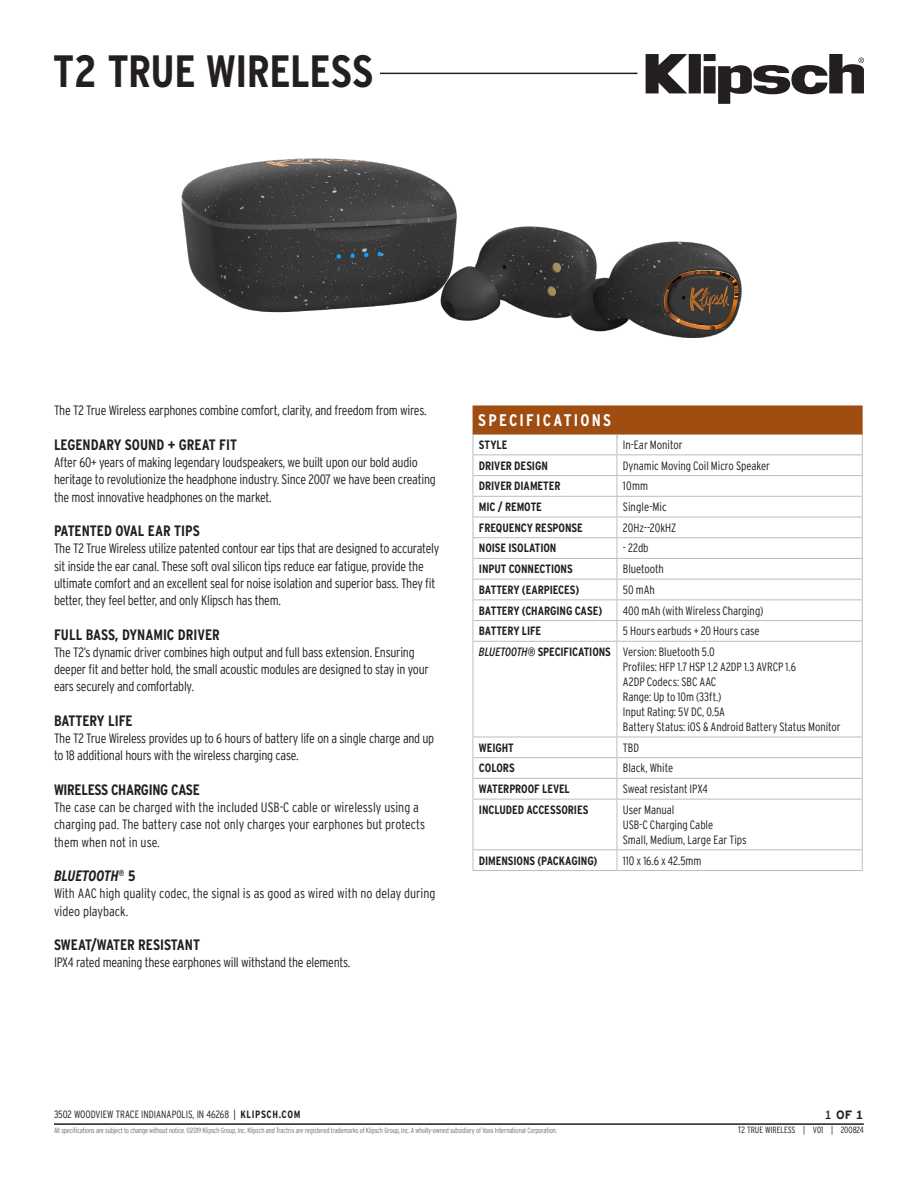
<style>
.page{position:relative;width:918px;height:1188px;background:#fff}
.page>*{position:absolute;margin:0;border:0;box-sizing:border-box;transform-origin:0 0}
.Serie_-_Black_Left{font:700 condensed 45px "Interstate";letter-spacing:-.01em;color:#231f20}
.Spec___Bold{font:700 condensed 16.65px "Interstate";letter-spacing:.135em;color:#fff}
.t1{font:700 condensed 15px "Interstate";color:#231f20}
.t2{font:700 condensed 15px "Interstate";letter-spacing:-.02em;color:#231f20}
.t3{font:italic 700 condensed 15px "Interstate";letter-spacing:-.01em;color:#231f20}
.t4{font:300 condensed 13.5px/17.2px "Interstate";letter-spacing:-.02em;color:#231f20}
.t5{font:300 condensed 13.5px/17.2px "Interstate";color:#231f20}
.Right_Column{font:300 condensed 12px "Interstate";letter-spacing:-.005em;color:#231f20}
.Left_Column{font:700 condensed 12px "Interstate";letter-spacing:-.005em;color:#231f20}
.t6{font:700 12px "Interstate";color:#231f20}
.t7{font:300 condensed 10.5px "Interstate";color:#231f20}
.t8{font:300 condensed 9px "Interstate";color:#231f20}
.t9{font:300 condensed 7.5px "Interstate";letter-spacing:-.02em;color:#6c6d70;scale:.95 1}
.s1{font-style:normal}
.s2{font-weight:400;font-style:italic}
.s3{font-weight:700}
.s4{font-weight:400}
</style>
<div class="page">
<hr style="left:473px;top:641px;width:144px;height:1px;background:#bcbdc0">
<hr style="left:473px;top:642px;width:1px;height:95px;background:#bcbdc0">
<hr style="left:617px;top:641px;width:246px;height:1px;background:#bcbdc0">
<hr style="left:617px;top:642px;width:1px;height:95px;background:#bcbdc0">
<hr style="left:862px;top:642px;width:1px;height:95px;background:#bcbdc0">
<hr style="left:473px;top:737px;width:144px;height:1px;background:#bcbdc0">
<hr style="left:617px;top:737px;width:246px;height:1px;background:#bcbdc0">
<hr style="left:473px;top:757px;width:144px;height:1px;background:#bcbdc0">
<hr style="left:617px;top:757px;width:246px;height:1px;background:#bcbdc0">
<hr style="left:473px;top:778px;width:144px;height:1px;background:#bcbdc0">
<svg style="left:473px;top:737px;width:1px;height:62px"></svg>
<hr style="left:617px;top:778px;width:246px;height:1px;background:#bcbdc0">
<svg style="left:617px;top:737px;width:1px;height:62px"></svg>
<svg style="left:862px;top:737px;width:1px;height:62px"></svg>
<hr style="left:473px;top:799px;width:144px;height:1px;background:#bcbdc0">
<hr style="left:473px;top:800px;width:1px;height:49px;background:#bcbdc0">
<hr style="left:617px;top:799px;width:246px;height:1px;background:#bcbdc0">
<hr style="left:617px;top:800px;width:1px;height:49px;background:#bcbdc0">
<hr style="left:862px;top:800px;width:1px;height:49px;background:#bcbdc0">
<hr style="left:473px;top:849px;width:144px;height:1px;background:#bcbdc0">
<svg style="left:473px;top:850px;width:1px;height:20px"></svg>
<hr style="left:617px;top:849px;width:246px;height:1px;background:#bcbdc0">
<svg style="left:617px;top:850px;width:1px;height:20px"></svg>
<svg style="left:862px;top:850px;width:1px;height:20px"></svg>
<hr style="left:473px;top:870px;width:144px;height:1px;background:#bcbdc0">
<hr style="left:617px;top:870px;width:246px;height:1px;background:#bcbdc0">
<hr style="left:54px;top:73px;width:583px;height:1px;background:#231f20">
<svg style="left:645px;top:54px;width:219px;height:50px"></svg>
<svg style="left:473px;top:405px;width:390px;height:236px"></svg>
<hr style="left:54px;top:1123px;width:810px;height:2px;background:#231f20">
<div style="left:53px;top:54px;width:327px;height:40px;background:#fff"></div>
<img style="left:181px;top:158px;width:561px;height:180px">
<p class="Serie_-_Black_Left" style="left:53px;top:46px;width:322px">T2 TRUE WIRELESS</p>
<p class="t4" style="left:54px;top:402px;width:374px">The T2 True Wireless earphones combine comfort, clarity, and freedom from wires.</p>
<p class="t1" style="left:54px;top:436px;width:185px">LEGENDARY SOUND + GREAT FIT</p>
<p class="t4" style="left:54px;top:454px;width:383px">After 60+ years of making legendary loudspeakers, we built upon our bold audio heritage to revolutionize the headphone industry. Since 2007 we have been creating the most innovative headphones on the market.</p>
<p class="t1" style="left:54px;top:522px;width:147px">PATENTED OVAL EAR TIPS</p>
<p class="t4" style="left:54px;top:540px;width:387px">The T2 True Wireless utilize patented contour ear tips that are designed to accurately sit inside the ear canal. These soft oval silicon tips reduce ear fatigue, provide the ultimate comfort and an excellent seal for noise isolation and superior bass. They fit better, they feel better, and only Klipsch has them.</p>
<p class="t1" style="left:54px;top:626px;width:167px">FULL BASS, DYNAMIC DRIVER</p>
<p class="t4" style="left:54px;top:643px;width:376px">The T2’s dynamic driver combines high output and full bass extension. Ensuring deeper fit and better hold, the small acoustic modules are designed to stay in your ears securely and comfortably.</p>
<p class="t1" style="left:54px;top:712px;width:80px">BATTERY LIFE</p>
<p class="t4" style="left:54px;top:730px;width:382px">The T2 True Wireless provides up to 6 hours of battery life on a single charge and up to 18 additional hours with the wireless charging case.</p>
<p class="t2" style="left:54px;top:781px;width:147px">WIRELESS CHARGING CASE</p>
<p class="t5" style="left:54px;top:799px;width:373px">The case can be charged with the included USB-C cable or wirelessly using a charging pad. The battery case not only charges your earphones but protects them when not in use.</p>
<p class="t3" style="left:54px;top:867px;width:83px">BLUETOOTH<sup>®</sup> <span class="s1">5</span></p>
<p class="t5" style="left:54px;top:885px;width:383px">With AAC high quality codec, the signal is as good as wired with no delay during video playback.</p>
<p class="t1" style="left:54px;top:936px;width:148px">SWEAT/WATER RESISTANT</p>
<p class="t4" style="left:54px;top:954px;width:298px">IPX4 rated meaning these earphones will withstand the elements.</p>
<p class="Spec___Bold" style="left:478px;top:411px;width:134px">SPECIFICATIONS</p>
<p class="Left_Column" style="left:479px;top:438px;width:30px">STYLE</p>
<p class="Right_Column" style="left:623px;top:438px;width:61px">In-Ear Monitor</p>
<p class="Left_Column" style="left:479px;top:459px;width:71px">DRIVER DESIGN</p>
<p class="Right_Column" style="left:623px;top:459px;width:149px">Dynamic Moving Coil Micro Speaker</p>
<p class="Left_Column" style="left:479px;top:479px;width:83px">DRIVER DIAMETER</p>
<p class="Right_Column" style="left:623px;top:479px;width:27px">10mm</p>
<p class="Left_Column" style="left:479px;top:500px;width:64px">MIC / REMOTE</p>
<p class="Right_Column" style="left:623px;top:500px;width:45px">Single-Mic</p>
<p class="Left_Column" style="left:479px;top:521px;width:105px">FREQUENCY RESPONSE</p>
<p class="Right_Column" style="left:623px;top:521px;width:55px">20Hz--20kHZ</p>
<p class="Left_Column" style="left:479px;top:542px;width:79px">NOISE ISOLATION</p>
<p class="Right_Column" style="left:623px;top:541px;width:27px">- 22db</p>
<p class="Left_Column" style="left:479px;top:562px;width:95px">INPUT CONNECTIONS</p>
<p class="Right_Column" style="left:623px;top:562px;width:43px">Bluetooth</p>
<p class="Left_Column" style="left:479px;top:583px;width:102px">BATTERY (EARPIECES)</p>
<p class="Right_Column" style="left:623px;top:583px;width:33px">50 mAh</p>
<p class="Left_Column" style="left:479px;top:604px;width:125px">BATTERY (CHARGING CASE)</p>
<p class="Right_Column" style="left:623px;top:604px;width:142px">400 mAh (with Wireless Charging)</p>
<p class="Left_Column" style="left:479px;top:624px;width:64px">BATTERY LIFE</p>
<p class="Right_Column" style="left:623px;top:624px;width:138px">5 Hours earbuds + 20 Hours case</p>
<p class="Left_Column" style="left:479px;top:645px;width:133px"><span class="s2">BLUETOOTH®</span> SPECIFICATIONS</p>
<p class="Right_Column" style="left:623px;top:645px;width:93px">Version: Bluetooth 5.0</p>
<p class="Right_Column" style="left:623px;top:660px;width:175px">Profiles: HFP 1.7 HSP 1.2 A2DP 1.3 AVRCP 1.6</p>
<p class="Right_Column" style="left:623px;top:675px;width:95px">A2DP Codecs: SBC AAC</p>
<p class="Right_Column" style="left:623px;top:690px;width:100px">Range: Up to 10m (33ft.)</p>
<p class="Right_Column" style="left:623px;top:705px;width:104px">Input Rating: 5V DC, 0.5A</p>
<p class="Right_Column" style="left:623px;top:720px;width:219px">Battery Status: iOS &amp; Android Battery Status Monitor</p>
<p class="Left_Column" style="left:479px;top:741px;width:36px">WEIGHT</p>
<p class="Right_Column" style="left:623px;top:741px;width:18px">TBD</p>
<p class="Left_Column" style="left:479px;top:761px;width:37px">COLORS</p>
<p class="Right_Column" style="left:623px;top:761px;width:52px">Black, White</p>
<p class="Left_Column" style="left:479px;top:782px;width:93px">WATERPROOF LEVEL</p>
<p class="Right_Column" style="left:623px;top:782px;width:86px">Sweat resistant IPX4</p>
<p class="Left_Column" style="left:479px;top:803px;width:111px">INCLUDED ACCESSORIES</p>
<p class="Right_Column" style="left:623px;top:803px;width:53px">User Manual</p>
<p class="Right_Column" style="left:623px;top:818px;width:92px">USB-C Charging Cable</p>
<p class="Right_Column" style="left:623px;top:833px;width:125px">Small, Medium, Large Ear Tips</p>
<p class="Left_Column" style="left:479px;top:854px;width:120px">DIMENSIONS (PACKAGING)</p>
<p class="Right_Column" style="left:623px;top:854px;width:80px">110 x 16.6 x 42.5mm</p>
<p class="t7" style="left:54px;top:1108px;width:248px">3502 WOODVIEW TRACE INDIANAPOLIS, IN 46268 | <span class="s3">KLIPSCH.COM</span></p>
<p class="t6" style="left:824px;top:1106px;width:40px"><span class="s4">1</span> OF 1</p>
<p class="t9" style="left:54px;top:1127px;width:531px">All specifications are subject to change without notice. ©2019 Klipsch Group, Inc. Klipsch and Tractrix are registered trademarks of Klipsch Group, Inc. A wholly-owned subsidiary of Voxx International Corporation.</p>
<p class="t8" style="left:738px;top:1125px;width:128px">T2 TRUE WIRELESS | V01 | 200824</p>
</div>
